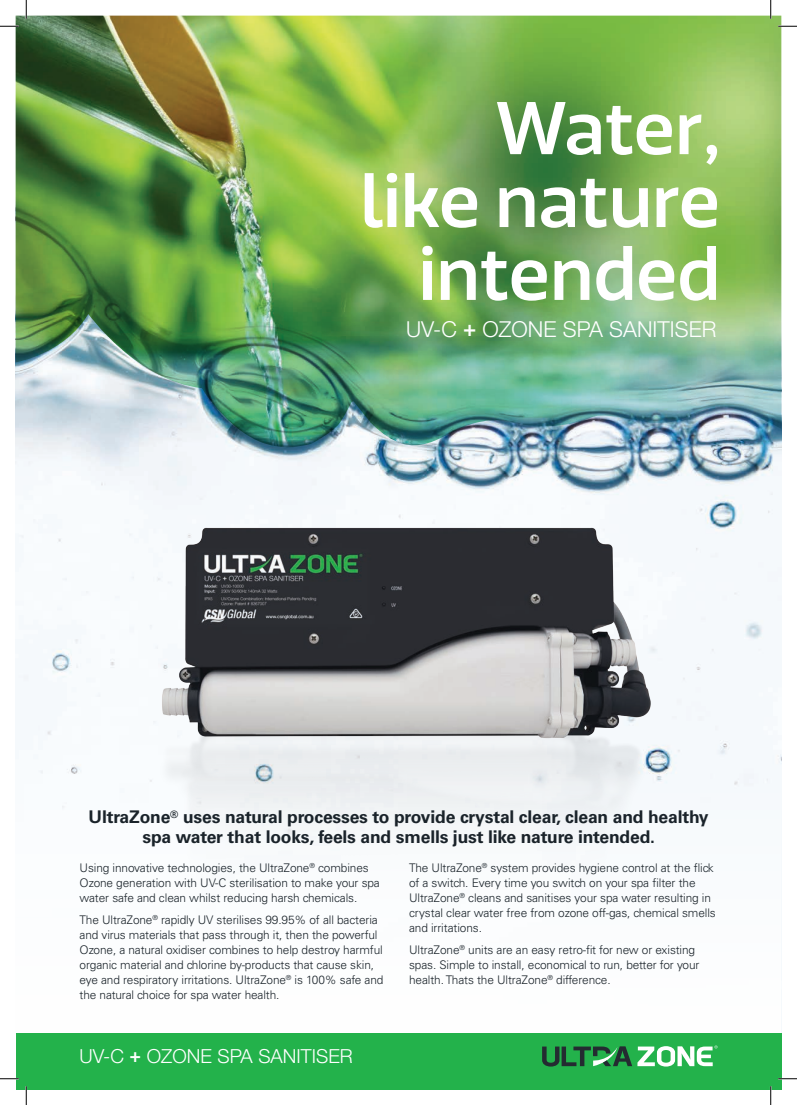
<style>
.page{position:relative;width:797px;height:1105px;background:#fff}
.page>*{position:absolute;margin:0;border:0;box-sizing:border-box;transform-origin:0 0}
.t1{font:500 73.75px/72.9px "Riona Sans";letter-spacing:-.01em;color:#fff;text-align:right}
.t2{font:300 22px "Helvetica Neue LT Std";letter-spacing:.005em;color:#fff}
.t3{font:300 19.38px "Helvetica Neue LT Std";letter-spacing:.005em;color:#fff}
.t4{font:700 17.5px/20px "Univers LT Std";letter-spacing:-.01em;color:#1a232a;text-align:center}
.t5{font:300 11.88px/15px "Univers LT Std";letter-spacing:-.01em;color:#1a232a}
.s1{font-weight:500}
</style>
<div class="page">
<img style="left:16px;top:16px;width:765px;height:86px">
<img style="left:16px;top:102px;width:765px;height:652px">
<div style="left:16px;top:1033px;width:765px;height:56px;background:#23b24b"></div>
<svg style="left:542px;top:1045px;width:175px;height:21px"></svg>
<img style="left:150px;top:516px;width:524px;height:238px">
<svg style="left:0;top:25px;width:19px;height:2px"></svg>
<svg style="left:778px;top:25px;width:19px;height:2px"></svg>
<svg style="left:0;top:1078px;width:19px;height:1px"></svg>
<svg style="left:778px;top:1078px;width:19px;height:1px"></svg>
<svg style="left:25px;top:0;width:2px;height:19px"></svg>
<svg style="left:25px;top:1086px;width:2px;height:19px"></svg>
<svg style="left:770px;top:0;width:1px;height:19px"></svg>
<svg style="left:770px;top:1086px;width:1px;height:19px"></svg>
<h1 class="t1" style="left:360px;top:94px;width:362px">Water, like nature intended</h1>
<h2 class="t2" style="left:406px;top:316px;width:312px">UV-C <span class="s1">+</span> OZONE SPA SANITISER</h2>
<h3 class="t4" style="left:89px;top:807px;width:621px">UltraZone<sup>®</sup> uses natural processes to provide crystal clear, clean and healthy spa water that looks, feels and smells just like nature intended.</h3>
<p class="t5" style="left:80px;top:860px;width:302px">Using innovative technologies, the UltraZone<sup>®</sup> combines<br>Ozone generation with UV-C sterilisation to make your spa water safe and clean whilst reducing harsh chemicals.</p>
<p class="t5" style="left:80px;top:912px;width:305px">The UltraZone<sup>®</sup> rapidly UV sterilises 99.95% of all bacteria and virus materials that pass through it, then the powerful Ozone, a natural oxidiser combines to help destroy harmful organic material and chlorine by-products that cause skin, eye and respiratory irritations. UltraZone<sup>®</sup> is 100% safe and the natural choice for spa water health.</p>
<p class="t5" style="left:409px;top:860px;width:308px">The UltraZone<sup>®</sup> system provides hygiene control at the flick of a switch. Every time you switch on your spa filter the UltraZone<sup>®</sup> cleans and sanitises your spa water resulting in crystal clear water free from ozone off-gas, chemical smells and irritations.</p>
<p class="t5" style="left:409px;top:942px;width:292px">UltraZone<sup>®</sup> units are an easy retro-fit for new or existing spas. Simple to install, economical to run, better for your health. Thats the UltraZone<sup>®</sup> difference.</p>
<h3 class="t3" style="left:79px;top:1044px;width:275px">UV-C <span class="s1">+</span> OZONE SPA SANITISER</h3>
</div>
